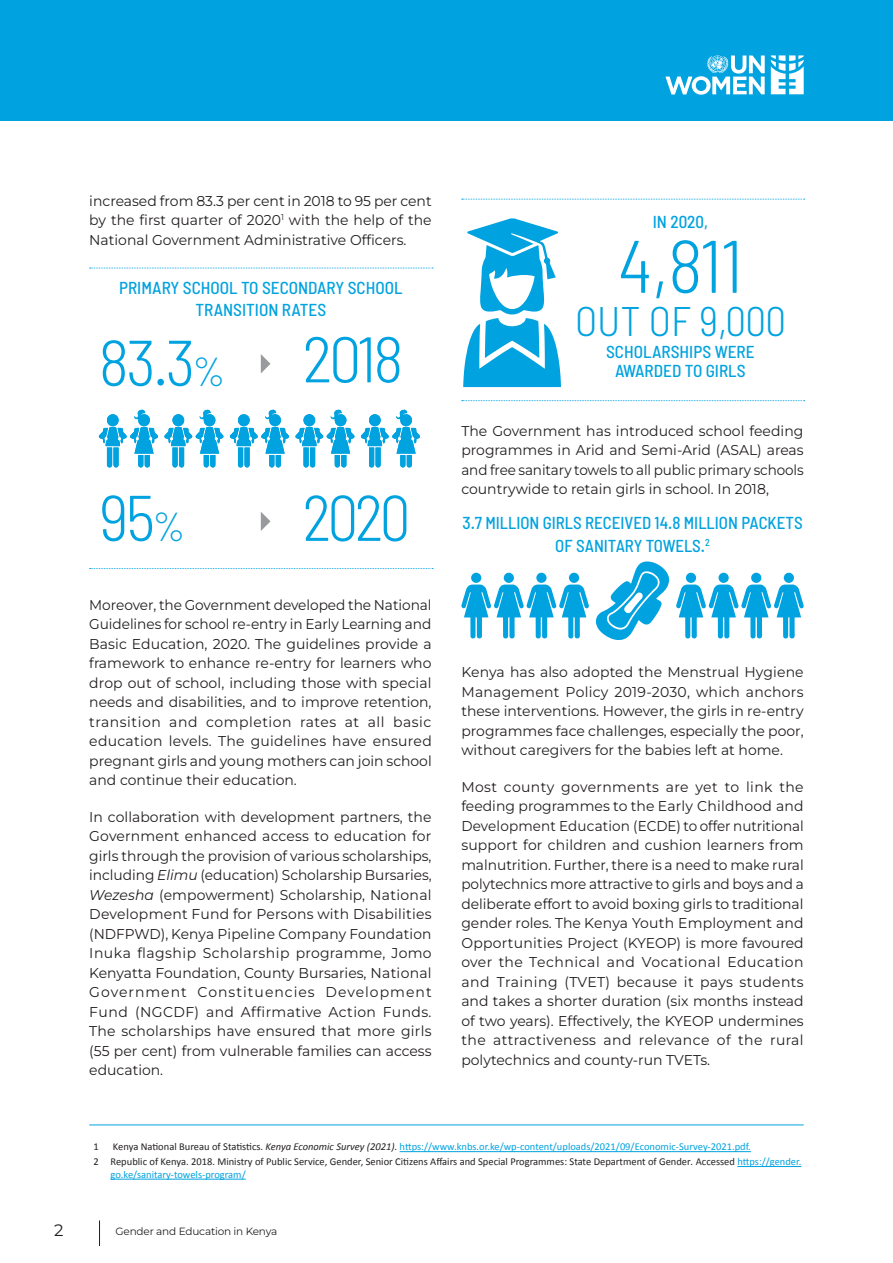
<style>
.page{position:relative;width:893px;height:1263px;background:#fff}
.page>*{position:absolute;margin:0;border:0;box-sizing:border-box;transform-origin:0 0}
.Paragraph_Style_2{font:300 semi-condensed 74.25px "Barlow";color:#00a2df}
.Paragraph_Style_2-2{font:300 semi-condensed 64.35px "Barlow";letter-spacing:-.045em;color:#00a2df}
.Paragraph_Style_2-3{font:300 semi-condensed 64.35px "Barlow";letter-spacing:-.045em;color:#00a2df;scale:.96 1}
.Paragraph_Style_2-4{font:300 semi-condensed 41.25px "Barlow";color:#00a2df}
.Paragraph_Style_2-5{font:500 semi-condensed 17.25px/22.5px "Barlow";color:#00a2df;text-align:center}
.t1{font:16.5px "Montserrat";color:#231f20}
.Medium_Grid_1_-_Acce{font:14.25px/19.5px "Montserrat";color:#231f20;text-align:justify}
.Medium_Grid_1_-_Acce-2{font:14.25px/19.5px "Montserrat";color:#231f20;text-align:justify;scale:.96 1}
.FOOTNOTE{font:10.5px/12.6px "Calibri";color:#231f20}
.FOOTNOTE-2{font:10.5px "Calibri";color:#00a2df}
.t2{font:10.5px "Montserrat";letter-spacing:-.02em;color:#231f20}
.s1{font-size:40.35px}
.s2{font-style:italic}
.s3{color:#231f20}
.s4{font-style:italic;color:#231f20}
.s5{color:#00a2df}
</style>
<div class="page">
<div style="left:0;top:0;width:893px;height:121px;background:#00a2df"></div>
<svg style="left:99px;top:1220px;width:1px;height:26px"></svg>
<svg style="left:665px;top:55px;width:100px;height:40px"></svg>
<svg style="left:771px;top:55px;width:33px;height:39px"></svg>
<svg style="left:98px;top:409px;width:60px;height:59px"></svg>
<svg style="left:164px;top:409px;width:125px;height:59px"></svg>
<svg style="left:295px;top:409px;width:125px;height:59px"></svg>
<svg style="left:261px;top:354px;width:10px;height:19px"></svg>
<svg style="left:261px;top:512px;width:10px;height:19px"></svg>
<svg style="left:90px;top:268px;width:343px;height:1px"></svg>
<svg style="left:90px;top:568px;width:343px;height:1px"></svg>
<hr style="left:89px;top:1124px;width:715px;height:1px;background:#00a2df">
<hr style="left:400px;top:1151px;width:351px;height:1px;background:#00a2df">
<hr style="left:737px;top:1166px;width:64px;height:1px;background:#00a2df">
<hr style="left:111px;top:1179px;width:135px;height:1px;background:#00a2df">
<svg style="left:462px;top:199px;width:343px;height:1px"></svg>
<svg style="left:462px;top:400px;width:343px;height:1px"></svg>
<svg style="left:463px;top:218px;width:98px;height:169px"></svg>
<svg style="left:596px;top:561px;width:74px;height:79px"></svg>
<div style="left:569px;top:573px;width:10px;height:10px;background:#00a2df;border-radius:50%"></div>
<div style="left:784px;top:573px;width:10px;height:10px;background:#00a2df;border-radius:50%"></div>
<div style="left:504px;top:573px;width:10px;height:10px;background:#00a2df;border-radius:50%"></div>
<div style="left:718px;top:573px;width:11px;height:10px;background:#00a2df;border-radius:50%"></div>
<div style="left:536px;top:573px;width:10px;height:10px;background:#00a2df;border-radius:50%"></div>
<div style="left:751px;top:573px;width:10px;height:10px;background:#00a2df;border-radius:50%"></div>
<svg style="left:461px;top:584px;width:128px;height:55px"></svg>
<div style="left:471px;top:573px;width:10px;height:10px;background:#00a2df;border-radius:50%"></div>
<svg style="left:676px;top:584px;width:128px;height:55px"></svg>
<div style="left:686px;top:573px;width:10px;height:10px;background:#00a2df;border-radius:50%"></div>
<p class="Medium_Grid_1_-_Acce" style="left:89px;top:190px;width:344px">increased from 83.3 per cent in 2018 to 95 per cent by the first quarter of 2020<sup>1</sup> with the help of the National Government Administrative Officers.</p>
<p class="Paragraph_Style_2-5" style="left:119px;top:276px;width:285px">PRIMARY SCHOOL TO SECONDARY SCHOOL<br>TRANSITION RATES</p>
<p class="Paragraph_Style_2-2" style="left:303px;top:319px;width:102px">2018</p>
<p class="Paragraph_Style_2-2" style="left:99px;top:323px;width:128px">83.3<span class="s1">%</span></p>
<p class="Paragraph_Style_2-2" style="left:99px;top:478px;width:88px">95<span class="s1">%</span></p>
<p class="Paragraph_Style_2-3" style="left:303px;top:478px;width:113px">2020</p>
<p class="Medium_Grid_1_-_Acce-2" style="left:89px;top:594px;width:358px">Moreover, the Government developed the National Guidelines for school re-entry in Early Learning and Basic Education, 2020. The guidelines provide a framework to enhance re-entry for learners who drop out of school, including those with special needs and disabilities, and to improve retention, transition and completion rates at all basic education levels. The guidelines have ensured pregnant girls and young mothers can join school and continue their education.</p>
<p class="Medium_Grid_1_-_Acce" style="left:89px;top:806px;width:344px">In collaboration with development partners, the Government enhanced access to education for girls through the provision of various scholarships, including <span class="s2">Elimu</span> (education) Scholarship Bursaries, <span class="s2">Wezesha</span> (empowerment) Scholarship, National Development Fund for Persons with Disabilities (NDFPWD), Kenya Pipeline Company Foundation Inuka flagship Scholarship programme, Jomo Kenyatta Foundation, County Bursaries, National Government Constituencies Development Fund (NGCDF) and Affirmative Action Funds.<br>The scholarships have ensured that more girls (55 per cent) from vulnerable families can access education.</p>
<p class="Paragraph_Style_2-5" style="left:653px;top:210px;width:57px">IN 2020,</p>
<p class="Paragraph_Style_2" style="left:618px;top:220px;width:126px">4,811</p>
<p class="Paragraph_Style_2-4" style="left:575px;top:295px;width:212px">OUT OF 9,000</p>
<p class="Paragraph_Style_2-5" style="left:606px;top:340px;width:150px">SCHOLARSHIPS WERE</p>
<p class="Paragraph_Style_2-5" style="left:615px;top:359px;width:132px">AWARDED TO GIRLS</p>
<p class="Medium_Grid_1_-_Acce" style="left:461px;top:420px;width:344px">The Government has introduced school feeding programmes in Arid and Semi-Arid (ASAL) areas and free sanitary towels to all public primary schools countrywide to retain girls in school. In 2018,</p>
<p class="Paragraph_Style_2-5" style="left:462px;top:511px;width:342px">3.7 MILLION GIRLS RECEIVED 14.8 MILLION PACKETS<br>OF SANITARY TOWELS.<sup>2</sup></p>
<p class="Medium_Grid_1_-_Acce" style="left:461px;top:662px;width:344px">Kenya has also adopted the Menstrual Hygiene Management Policy 2019-2030, which anchors these interventions. However, the girls in re-entry programmes face challenges, especially the poor, without caregivers for the babies left at home.</p>
<p class="Medium_Grid_1_-_Acce" style="left:461px;top:776px;width:344px">Most county governments are yet to link the feeding programmes to the Early Childhood and Development Education (ECDE) to offer nutritional support for children and cushion learners from malnutrition. Further, there is a need to make rural polytechnics more attractive to girls and boys and a deliberate effort to avoid boxing girls to traditional gender roles. The Kenya Youth Employment and Opportunities Project (KYEOP) is more favoured over the Technical and Vocational Education and Training (TVET) because it pays students and takes a shorter duration (six months instead of two years). Effectively, the KYEOP undermines the attractiveness and relevance of the rural polytechnics and county-run TVETs.</p>
<p class="FOOTNOTE" style="left:94px;top:1140px;width:7px">1</p>
<p class="FOOTNOTE-2" style="left:113px;top:1140px;width:639px"><span class="s3">Kenya National Bureau of Statistics.</span> <span class="s4">Kenya Economic Survey (2021)</span><span class="s3">.</span> https://www.knbs.or.ke/wp-content/uploads/2021/09/Economic-Survey-2021.pdf.</p>
<p class="FOOTNOTE" style="left:111px;top:1155px;width:692px;text-indent:-17px">2 Republic of Kenya. 2018. Ministry of Public Service, Gender, Senior Citizens Affairs and Special Programmes: State Department of Gender<span class="s2">.</span> Accessed <span class="s5">https://gender. go.ke/sanitary-towels-program/</span></p>
<p class="t1" style="left:54px;top:1219px;width:11px">2</p>
<p class="t2" style="left:116px;top:1224px;width:163px">Gender and Education in Kenya</p>
</div>
